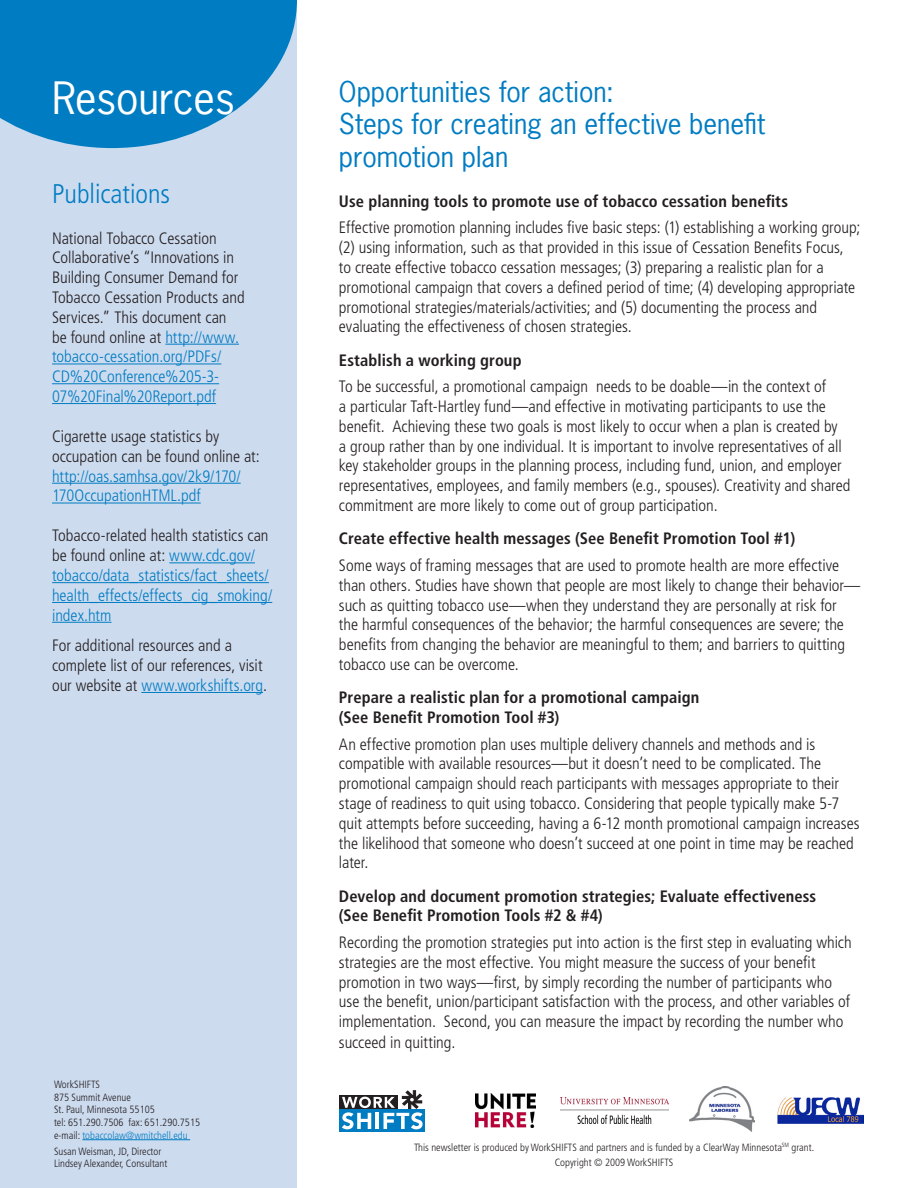
<style>
.page{position:relative;width:918px;height:1188px;background:#fff}
.page>*{position:absolute;margin:0;border:0;box-sizing:border-box;transform-origin:0 0}
.Paragraph_Style_3{font:42px "News Gothic Std";letter-spacing:-.005em;color:#fff}
.t1{font:27px/32.4px "News Gothic Std";color:#007cc2}
.Headline{font:300 condensed 27px "Frutiger";color:#007cc2}
.Body{font:300 condensed 16.5px/19.8px "Frutiger";letter-spacing:-.005em;color:#231f20}
.t2{font:700 condensed 16.5px/19.8px "Frutiger";letter-spacing:.005em;color:#231f20}
.t3{font:300 condensed 16.5px/19.8px "Frutiger";color:#007cc2}
.t4{font:300 condensed 10.5px "Frutiger";color:#231f20}
.t5{font:300 condensed 10.5px "Frutiger";color:#007cc2}
.s1{color:#007cc2}
.s2{color:#231f20}
</style>
<div class="page">
<div style="left:0;top:0;width:297px;height:1188px;background:#cddbef"></div>
<svg style="left:0;top:0;width:297px;height:148px;fill:#007cc2"></svg>
<hr style="left:82px;top:1139px;width:108px;height:1px;background:#007cc2">
<div style="left:339px;top:1095px;width:58px;height:15px;background:#231f20"></div>
<div style="left:339px;top:1110px;width:86px;height:21px;background:#007cc2"></div>
<svg style="left:342px;top:1091px;width:81px;height:38px"></svg>
<img style="left:475px;top:1094px;width:60px;height:34px">
<img style="left:690px;top:1087px;width:64px;height:45px">
<img style="left:560px;top:1098px;width:108px;height:26px">
<img style="left:778px;top:1098px;width:86px;height:25px">
<hr style="left:165px;top:344px;width:74px;height:1px;background:#007cc2">
<hr style="left:52px;top:364px;width:169px;height:1px;background:#007cc2">
<hr style="left:52px;top:383px;width:167px;height:1px;background:#007cc2">
<hr style="left:52px;top:403px;width:164px;height:1px;background:#007cc2">
<hr style="left:52px;top:483px;width:189px;height:1px;background:#007cc2">
<hr style="left:52px;top:503px;width:149px;height:1px;background:#007cc2">
<hr style="left:169px;top:562px;width:86px;height:1px;background:#007cc2">
<hr style="left:52px;top:582px;width:217px;height:1px;background:#007cc2">
<hr style="left:52px;top:602px;width:220px;height:1px;background:#007cc2">
<hr style="left:52px;top:622px;width:60px;height:1px;background:#007cc2">
<hr style="left:141px;top:692px;width:122px;height:1px;background:#007cc2">
<p class="Paragraph_Style_3" style="left:52px;top:71px;width:184px">Resources</p>
<p class="Headline" style="left:52px;top:179px;width:120px">Publications</p>
<p class="Body" style="left:52px;top:228px;width:194px">National Tobacco Cessation<br>Collaborative’s “Innovations in<br>Building Consumer Demand for<br>Tobacco Cessation Products and<br>Services.” This document can be found online at <span class="s1">http://www. tobacco-cessation.org/PDFs/<br>CD%20Conference%205-3-<br>07%20Final%20Report.pdf</span></p>
<p class="Body" style="left:52px;top:427px;width:209px">Cigarette usage statistics by occupation can be found online at: <span class="s1">http://oas.samhsa.gov/2k9/170/<br>170OccupationHTML.pdf</span></p>
<p class="t3" style="left:52px;top:526px;width:222px"><span class="s2">Tobacco-related health statistics can be found online at:</span> www.cdc.gov/ tobacco/data_statistics/fact_sheets/ health_effects/effects_cig_smoking/ index.htm</p>
<p class="Body" style="left:52px;top:636px;width:216px">For additional resources and a complete list of our references, visit our website at <span class="s1">www.workshifts.org</span>.</p>
<p class="t4" style="left:54px;top:1079px;width:48px">WorkSHIFTS</p>
<p class="t4" style="left:54px;top:1091px;width:78px">875 Summit Avenue</p>
<p class="t4" style="left:54px;top:1104px;width:102px">St. Paul, Minnesota 55105</p>
<p class="t4" style="left:54px;top:1117px;width:148px">tel: 651.290.7506 fax: 651.290.7515</p>
<p class="t5" style="left:54px;top:1129px;width:135px"><span class="s2">e-mail:</span> tobaccolaw@wmitchell.edu</p>
<p class="t4" style="left:54px;top:1145px;width:109px">Susan Weisman, JD, Director</p>
<p class="t4" style="left:54px;top:1158px;width:115px">Lindsey Alexander, Consultant</p>
<p class="t1" style="left:339px;top:75px;width:276px">Opportunities for action:</p>
<p class="t1" style="left:339px;top:108px;width:428px">Steps for creating an effective benefit promotion plan</p>
<p class="t2" style="left:339px;top:191px;width:451px">Use planning tools to promote use of tobacco cessation benefits</p>
<p class="Body" style="left:339px;top:218px;width:523px">Effective promotion planning includes five basic steps: (1) establishing a working group; (2) using information, such as that provided in this issue of Cessation Benefits Focus,<br>to create effective tobacco cessation messages; (3) preparing a realistic plan for a promotional campaign that covers a defined period of time; (4) developing appropriate promotional strategies/materials/activities; and (5) documenting the process and evaluating the effectiveness of chosen strategies.</p>
<p class="t2" style="left:339px;top:350px;width:184px">Establish a working group</p>
<p class="Body" style="left:339px;top:377px;width:513px">To be successful, a promotional campaign needs to be doable—in the context of<br>a particular Taft-Hartley fund—and effective in motivating participants to use the benefit. Achieving these two goals is most likely to occur when a plan is created by<br>a group rather than by one individual. It is important to involve representatives of all key stakeholder groups in the planning process, including fund, union, and employer representatives, employees, and family members (e.g., spouses). Creativity and shared commitment are more likely to come out of group participation.</p>
<p class="t2" style="left:339px;top:529px;width:458px">Create effective health messages (See Benefit Promotion Tool #1)</p>
<p class="Body" style="left:339px;top:556px;width:523px">Some ways of framing messages that are used to promote health are more effective than others. Studies have shown that people are most likely to change their behavior— such as quitting tobacco use—when they understand they are personally at risk for<br>the harmful consequences of the behavior; the harmful consequences are severe; the benefits from changing the behavior are meaningful to them; and barriers to quitting tobacco use can be overcome.</p>
<p class="t2" style="left:339px;top:688px;width:362px">Prepare a realistic plan for a promotional campaign (See Benefit Promotion Tool #3)</p>
<p class="Body" style="left:339px;top:734px;width:522px">An effective promotion plan uses multiple delivery channels and methods and is compatible with available resources—but it doesn’t need to be complicated. The promotional campaign should reach participants with messages appropriate to their stage of readiness to quit using tobacco. Considering that people typically make 5-7 quit attempts before succeeding, having a 6-12 month promotional campaign increases the likelihood that someone who doesn’t succeed at one point in time may be reached later.</p>
<p class="t2" style="left:339px;top:886px;width:479px">Develop and document promotion strategies; Evaluate effectiveness (See Benefit Promotion Tools #2 &amp; #4)</p>
<p class="Body" style="left:339px;top:933px;width:514px">Recording the promotion strategies put into action is the first step in evaluating which strategies are the most effective. You might measure the success of your benefit promotion in two ways—first, by simply recording the number of participants who use the benefit, union/participant satisfaction with the process, and other variables of implementation. Second, you can measure the impact by recording the number who succeed in quitting.</p>
<p class="t4" style="left:414px;top:1141px;width:402px">This newsletter is produced by WorkSHIFTS and partners and is funded by a ClearWay Minnesota<sup>SM</sup> grant.</p>
<p class="t4" style="left:555px;top:1156px;width:120px">Copyright © 2009 WorkSHIFTS</p>
</div>
